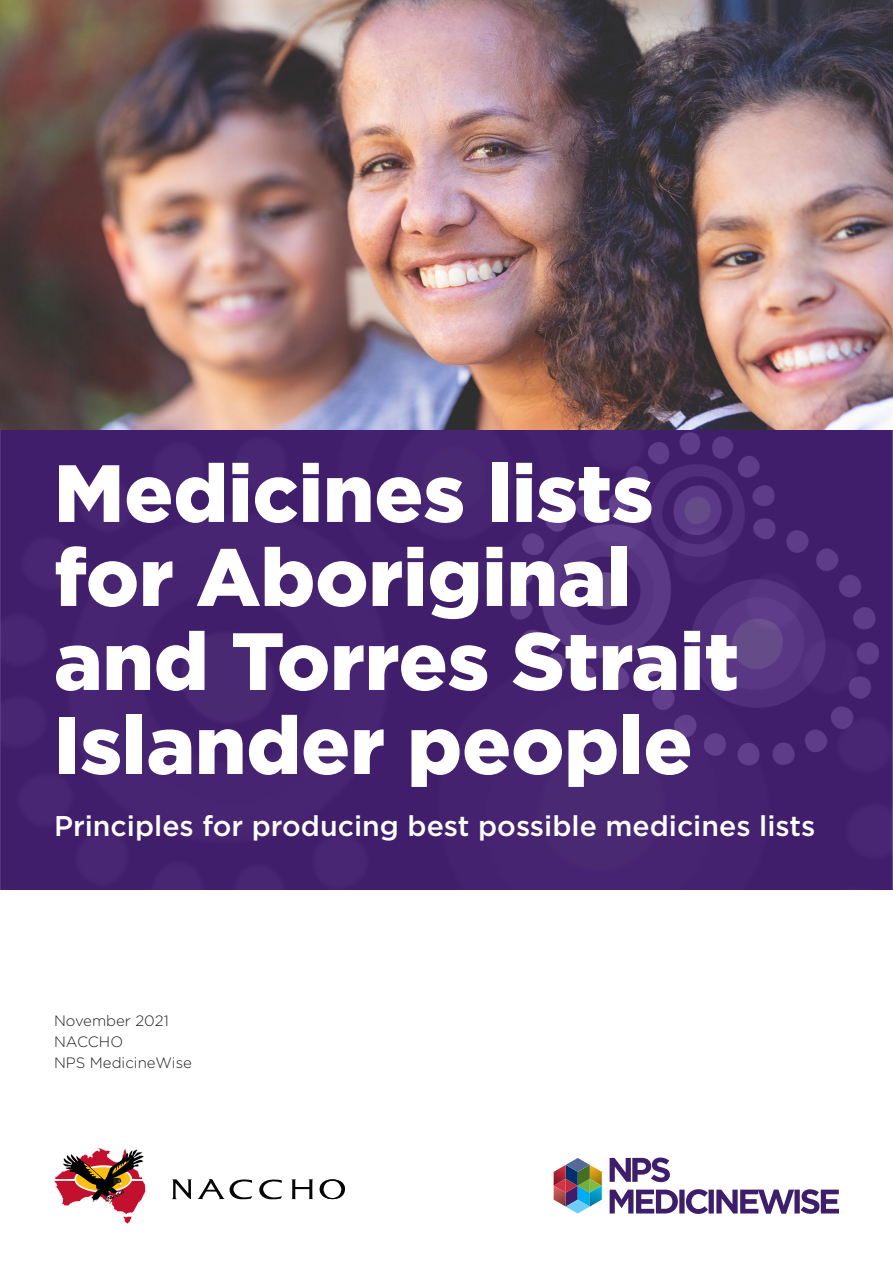
<style>
.page{position:relative;width:893px;height:1263px;background:#fff}
.page>*{position:absolute;margin:0;border:0;box-sizing:border-box;transform-origin:0 0}
.t1{font:900 81px/84px "Gotham";color:#fff}
.SubTitle{font:500 28.5px "Gotham";color:#fff}
.Body{font:300 15px "Gotham";color:#231f20}
</style>
<div class="page">
<img style="left:0;top:0;width:893px;height:431px">
<img style="left:0;top:431px;width:893px;height:458px">
<svg style="left:554px;top:1158px;width:48px;height:55px"></svg>
<svg style="left:610px;top:1157px;width:229px;height:57px"></svg>
<svg style="left:54px;top:1148px;width:92px;height:76px"></svg>
<svg style="left:291px;top:1179px;width:54px;height:20px"></svg>
<svg style="left:172px;top:1179px;width:110px;height:20px"></svg>
<p class="t1" style="left:54px;top:450px;width:687px">Medicines lists for Aboriginal and Torres Strait<br>Islander people</p>
<p class="SubTitle" style="left:54px;top:807px;width:763px">Principles for producing best possible medicines lists</p>
<p class="Body" style="left:54px;top:1011px;width:116px">November 2021</p>
<p class="Body" style="left:54px;top:1032px;width:71px">NACCHO</p>
<p class="Body" style="left:54px;top:1053px;width:139px">NPS MedicineWise</p>
</div>
